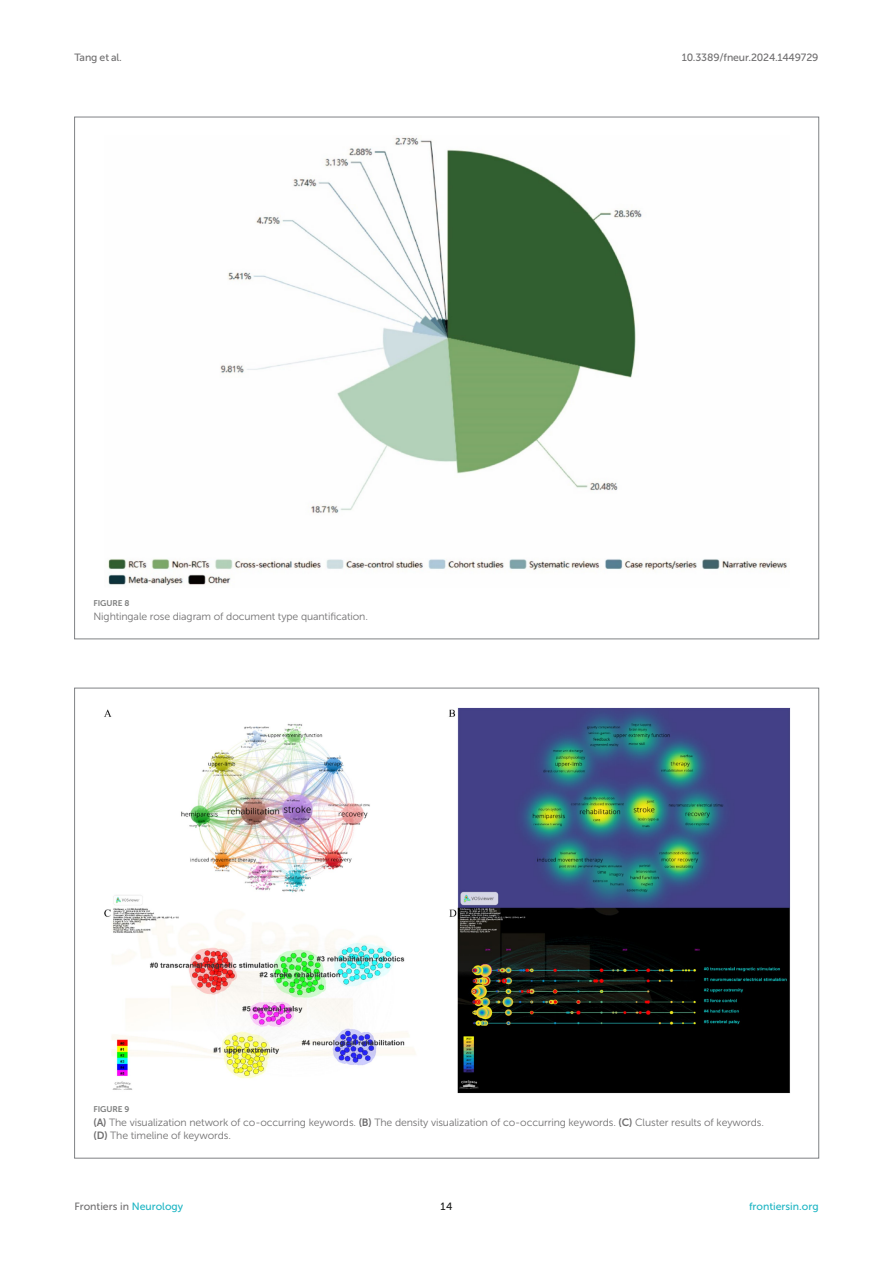
<style>
.page{position:relative;width:893px;height:1263px;background:#fff}
.page>*{position:absolute;margin:0;border:0;box-sizing:border-box;transform-origin:0 0}
.FIG_LEG{font:10.5px/13.5px "Museo Sans 300";letter-spacing:-.01em;color:#706f70}
.t1{font:10.5px "Museo Sans 500";letter-spacing:-.015em;color:#706f70}
.t2{font:10.5px "Museo Sans 500";color:#1db5c3}
.t3{font:10.5px "Museo Sans 500";color:#1b1c1b}
.FIG_HD{font:8.25px "Museo Sans 700";letter-spacing:-.01em;color:#7e7f7f}
.s1{font-family:"Museo Sans 700"}
.s2{color:#1db5c3}
</style>
<div class="page">
<img style="left:108px;top:136px;width:680px;height:450px">
<img style="left:104px;top:707px;width:686px;height:386px">
<p class="t1" style="left:74px;top:51px;width:49px">Tang et al.</p>
<p class="t1" style="left:682px;top:51px;width:138px">10.3389/fneur.2024.1449729</p>
<p class="FIG_HD" style="left:94px;top:599px;width:37px">FIGURE 8</p>
<p class="FIG_LEG" style="left:94px;top:610px;width:276px">Nightingale rose diagram of document type quantification.</p>
<p class="FIG_HD" style="left:94px;top:1105px;width:37px">FIGURE 9</p>
<p class="FIG_LEG" style="left:94px;top:1115px;width:672px"><span class="s1">(A)</span> The visualization network of co-occurring keywords. <span class="s1">(B)</span> The density visualization of co-occurring keywords. <span class="s1">(C)</span> Cluster results of keywords. <span class="s1">(D)</span> The timeline of keywords.</p>
<p class="t1" style="left:74px;top:1200px;width:110px">Frontiers in <span class="s2">Neurology</span></p>
<p class="t3" style="left:441px;top:1200px;width:13px">14</p>
<p class="t2" style="left:749px;top:1200px;width:71px">frontiersin.org</p>
</div>
